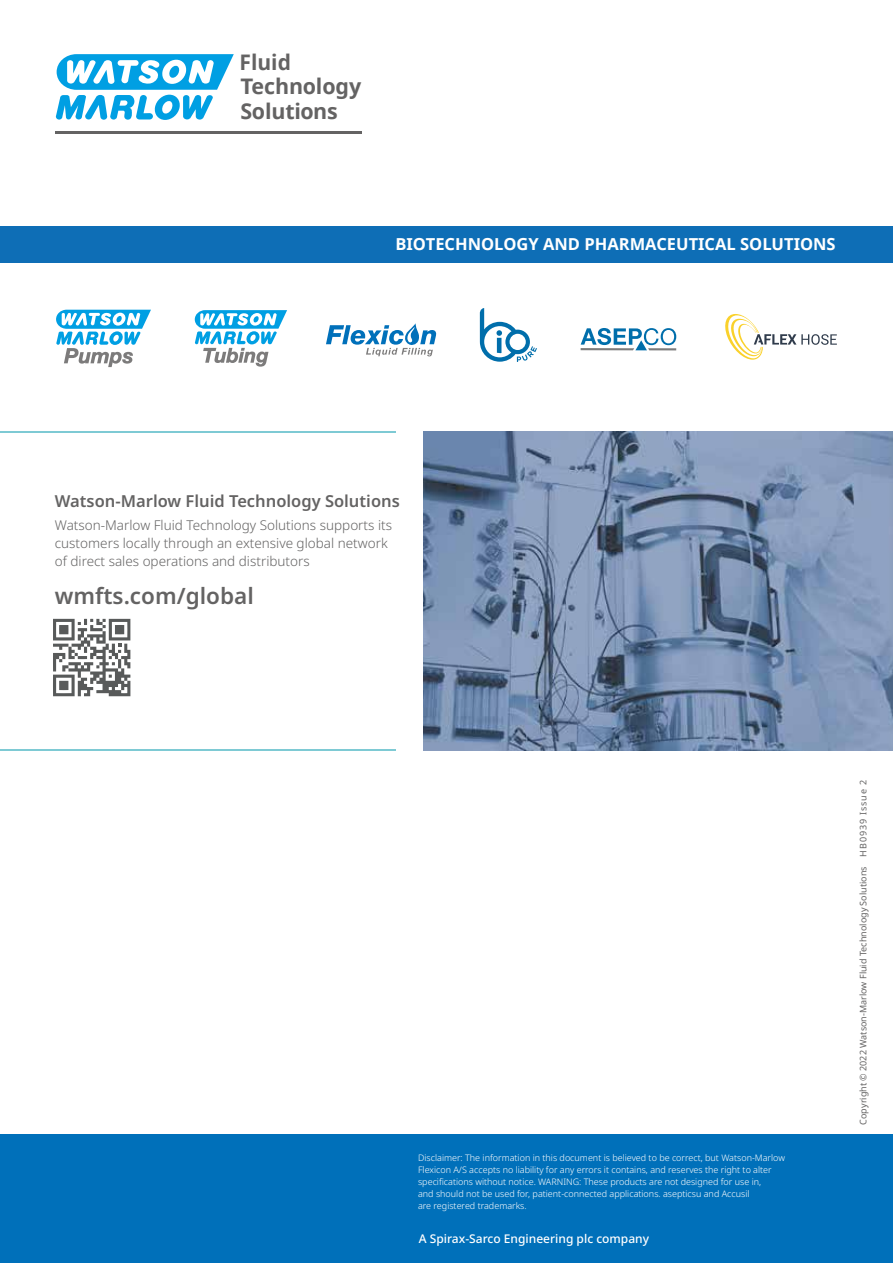
<style>
.page{position:relative;width:893px;height:1263px;background:#fff}
.page>*{position:absolute;margin:0;border:0;box-sizing:border-box;transform-origin:0 0}
.t1{font:600 22.5px "Noto Sans";color:#646363}
.t2{font:700 21.45px/24.5px "Noto Sans";letter-spacing:-.01em;color:#646363}
.t3{font:700 16.5px "Noto Sans";color:#fff}
.t4{font:600 16.5px "Noto Sans";color:#646363}
.t5{font:300 13.5px/18px "Noto Sans";color:#646363}
.t6{font:500 12px "Noto Sans";color:#fff}
.t7{font:300 9px/12px "Noto Sans";color:#fff}
.t8{font:9px "Noto Sans";color:#646363}
</style>
<div class="page">
<div style="left:0;top:1135px;width:893px;height:128px;background:#0070ba"></div>
<div style="left:0;top:226px;width:893px;height:36px;background:#0e6eb6"></div>
<hr style="left:0;top:431px;width:395px;height:1px;background:#7ecad4">
<hr style="left:0;top:750px;width:395px;height:1px;background:#7ecad4">
<svg style="left:725px;top:314px;width:112px;height:46px"></svg>
<svg style="left:480px;top:308px;width:57px;height:54px"></svg>
<svg style="left:326px;top:323px;width:110px;height:33px"></svg>
<svg style="left:56px;top:310px;width:95px;height:57px"></svg>
<svg style="left:195px;top:310px;width:92px;height:57px"></svg>
<svg style="left:581px;top:328px;width:95px;height:22px"></svg>
<img style="left:423px;top:431px;width:470px;height:320px">
<hr style="left:55px;top:132px;width:306px;height:2px;background:#646363">
<svg style="left:56px;top:54px;width:178px;height:66px"></svg>
<svg style="left:53px;top:619px;width:77px;height:77px"></svg>
<h2 class="t2" style="left:240px;top:49px;width:123px">Fluid<br>Technology<br>Solutions</h2>
<h3 class="t3" style="left:395px;top:232px;width:442px">BIOTECHNOLOGY AND PHARMACEUTICAL SOLUTIONS</h3>
<h3 class="t4" style="left:55px;top:489px;width:346px">Watson-Marlow Fluid Technology Solutions</h3>
<h3 class="t5" style="left:55px;top:517px;width:339px">Watson-Marlow Fluid Technology Solutions supports its customers locally through an extensive global network of direct sales operations and distributors</h3>
<h1 class="t1" style="left:55px;top:580px;width:201px">wmfts.com/global</h1>
<p class="t7" style="left:418px;top:1152px;width:368px">Disclaimer: The information in this document is believed to be correct, but Watson-Marlow Flexicon A/S accepts no liability for any errors it contains, and reserves the right to alter specifications without notice. WARNING: These products are not designed for use in,<br>and should not be used for, patient-connected applications. asepticsu and Accusil<br>are registered trademarks.</p>
<h3 class="t6" style="left:419px;top:1230px;width:232px">A Spirax-Sarco Engineering plc company</h3>
<p class="t8" style="left:857px;top:1124px;width:346px;rotate:-90deg">Copyright © 2022 Watson-Marlow Fluid Technology Solutions HB0939 Issue 2</p>
</div>
